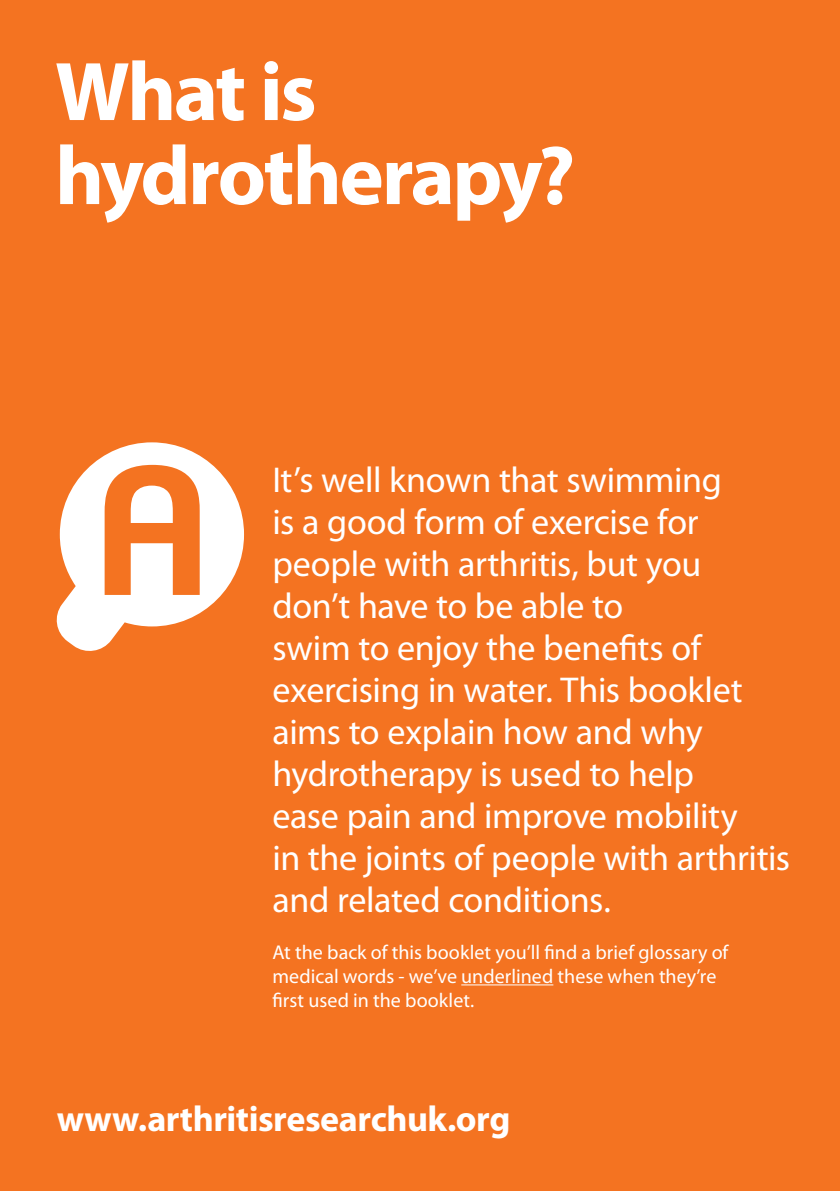
<style>
.page{position:relative;width:840px;height:1191px;background:#fff}
.page>*{position:absolute;margin:0;border:0;box-sizing:border-box;transform-origin:0 0}
.t1{font:700 84px/84px "Myriad Pro";letter-spacing:-.03em;color:#fff}
.t2{font:36px/42px "Myriad Pro";letter-spacing:-.01em;color:#fff}
.t3{font:700 36px "Myriad Pro";letter-spacing:-.015em;color:#fff}
.t4{font:20px/24px "Myriad Pro";color:#fff}
</style>
<div class="page">
<div style="left:0;top:0;width:839px;height:1191px;background:#f47321"></div>
<hr style="left:461px;top:984px;width:92px;height:1px;background:#fff">
<svg style="left:57px;top:442px;width:187px;height:209px"></svg>
<h1 class="t1" style="left:55px;top:47px;width:521px">What is hydrotherapy?</h1>
<p class="t2" style="left:272px;top:458px;width:519px">It’s well known that swimming<br>is a good form of exercise for people with arthritis, but you<br>don’t have to be able to<br>swim to enjoy the benefits of exercising in water. This booklet aims to explain how and why hydrotherapy is used to help<br>ease pain and improve mobility<br>in the joints of people with arthritis and related conditions.</p>
<p class="t4" style="left:272px;top:940px;width:457px">At the back of this booklet you’ll find a brief glossary of medical words - we’ve underlined these when they’re first used in the booklet.</p>
<p class="t3" style="left:57px;top:1095px;width:455px">www.arthritisresearchuk.org</p>
</div>
